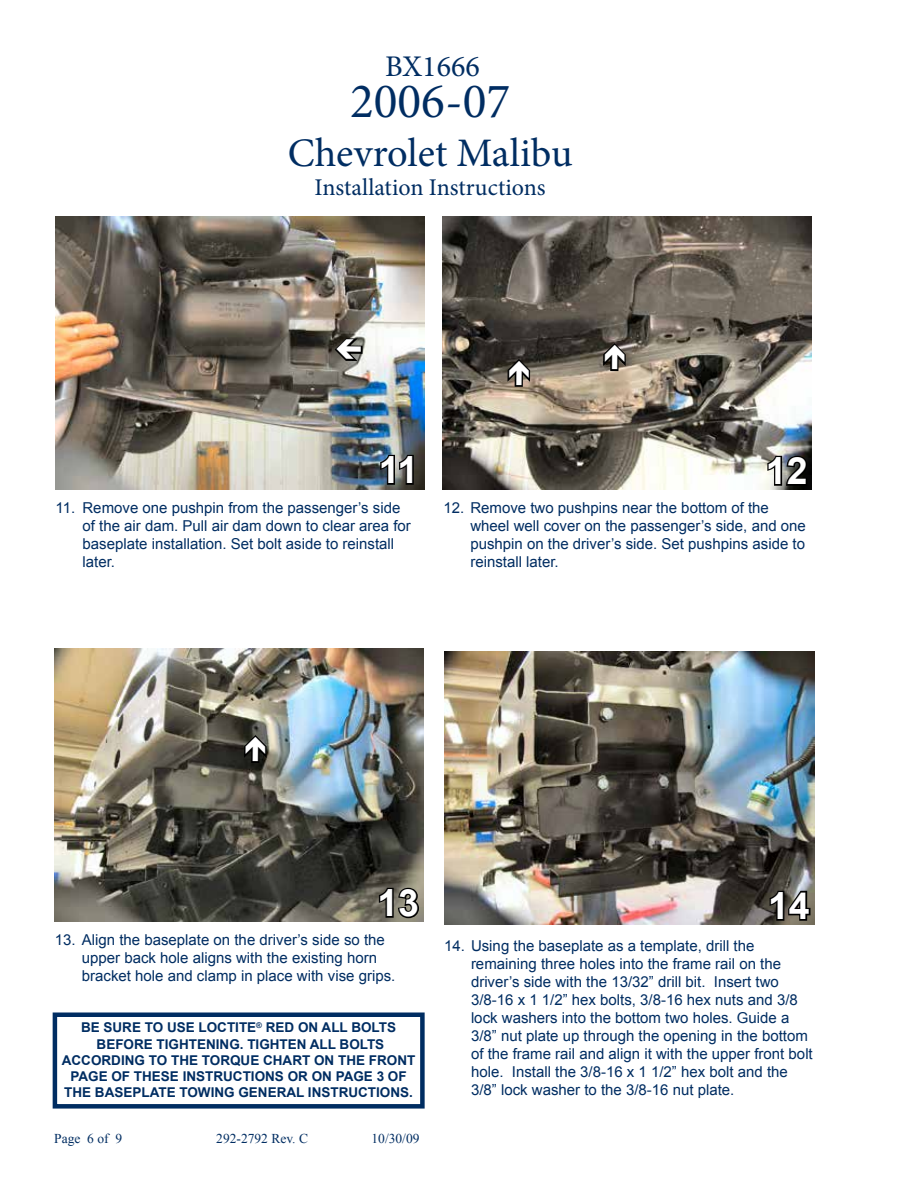
<style>
.page{position:relative;width:918px;height:1188px;background:#fff}
.page>*{position:absolute;margin:0;border:0;box-sizing:border-box;transform-origin:0 0}
.t1{font:49.5px "Minion Pro";color:#002d62}
.t2{font:40.5px "Minion Pro";color:#002d62}
.t3{font:700 37.5px "Arial";color:#fff}
.t4{font:30px "Minion Pro";color:#002d62}
.t5{font:24px "Minion Pro";color:#002d62}
.t6{font:15px/18px "Arial";color:#002d62}
.t7{font:700 13.5px/16.2px "Arial";color:#002d62;text-align:center}
.t8{font:13.5px "Times New Roman";color:#002d62}
</style>
<div class="page">
<img style="left:442px;top:216px;width:370px;height:273px">
<svg style="left:766px;top:454px;width:43px;height:33px"></svg>
<img style="left:54px;top:648px;width:369px;height:273px">
<svg style="left:377px;top:886px;width:44px;height:34px"></svg>
<img style="left:445px;top:651px;width:369px;height:273px">
<svg style="left:768px;top:889px;width:44px;height:33px"></svg>
<div style="left:53px;top:1012px;width:372px;height:97px;border:4px solid #002d62"></div>
<img style="left:56px;top:216px;width:368px;height:273px">
<svg style="left:379px;top:453px;width:36px;height:33px"></svg>
<svg style="left:505px;top:357px;width:28px;height:31px"></svg>
<svg style="left:601px;top:341px;width:27px;height:32px"></svg>
<svg style="left:242px;top:733px;width:27px;height:32px"></svg>
<svg style="left:333px;top:336px;width:31px;height:27px"></svg>
<h3 class="t4" style="left:385px;top:46px;width:96px">BX1666</h3>
<h1 class="t1" style="left:350px;top:68px;width:162px">2006-07</h1>
<h2 class="t2" style="left:288px;top:126px;width:286px">Chevrolet Malibu</h2>
<h3 class="t5" style="left:315px;top:171px;width:232px">Installation Instructions</h3>
<h3 class="t3" style="left:379px;top:445px;width:41px">11</h3>
<h3 class="t3" style="left:766px;top:446px;width:43px">12</h3>
<p class="t6" style="left:82px;top:499px;width:330px;text-indent:-27px">11. Remove one pushpin from the passenger’s side of the air dam. Pull air dam down to clear area for baseplate installation. Set bolt aside to reinstall later.</p>
<p class="t6" style="left:470px;top:499px;width:337px;text-indent:-27px">12. Remove two pushpins near the bottom of the wheel well cover on the passenger’s side, and one pushpin on the driver’s side. Set pushpins aside to reinstall later.</p>
<h3 class="t3" style="left:377px;top:878px;width:43px">13</h3>
<p class="t6" style="left:82px;top:931px;width:315px;text-indent:-27px">13. Align the baseplate on the driver’s side so the upper back hole aligns with the existing horn bracket hole and clamp in place with vise grips.</p>
<p class="t7" style="left:62px;top:1020px;width:355px">BE SURE TO USE LOCTITE<sup>®</sup> RED ON ALL BOLTS BEFORE TIGHTENING. TIGHTEN ALL BOLTS ACCORDING TO THE TORQUE CHART ON THE FRONT PAGE OF THESE INSTRUCTIONS OR ON PAGE 3 OF THE BASEPLATE TOWING GENERAL INSTRUCTIONS.</p>
<p class="t8" style="left:54px;top:1130px;width:69px">Page 6 of 9</p>
<p class="t8" style="left:216px;top:1130px;width:93px">292-2792 Rev. C</p>
<p class="t8" style="left:372px;top:1130px;width:50px">10/30/09</p>
<h3 class="t3" style="left:768px;top:881px;width:43px">14</h3>
<p class="t6" style="left:471px;top:937px;width:343px;text-indent:-27px">14. Using the baseplate as a template, drill the remaining three holes into the frame rail on the driver’s side with the 13/32” drill bit. Insert two 3/8-16 x 1 1/2” hex bolts, 3/8-16 hex nuts and 3/8 lock washers into the bottom two holes. Guide a 3/8” nut plate up through the opening in the bottom of the frame rail and align it with the upper front bolt hole. Install the 3/8-16 x 1 1/2” hex bolt and the 3/8” lock washer to the 3/8-16 nut plate.</p>
</div>
